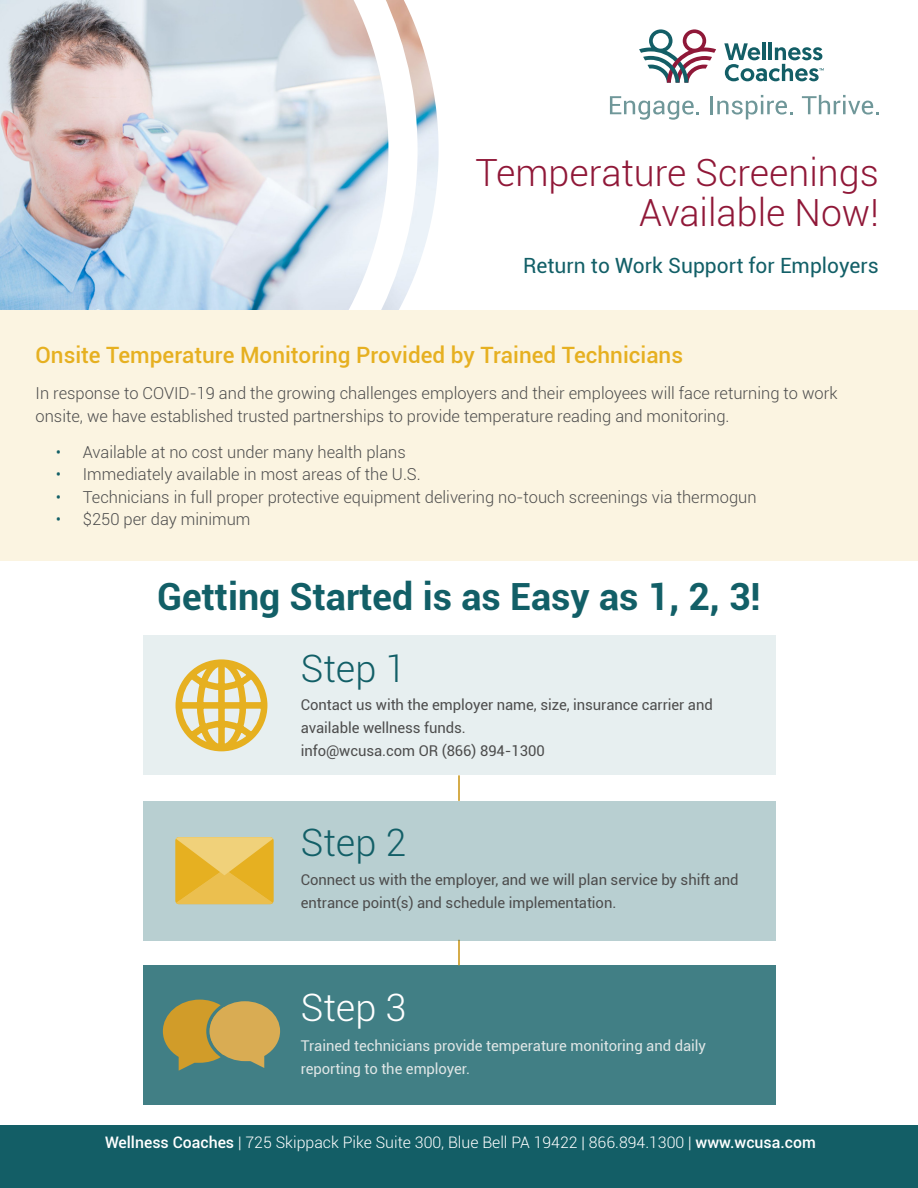
<style>
.page{position:relative;width:918px;height:1188px;background:#fff}
.page>*{position:absolute;margin:0;border:0;box-sizing:border-box;transform-origin:0 0}
.t1{font:300 37.8px "Roboto";color:#125f67}
.t2{font:300 37.8px "Roboto";color:#fff}
.t3{font:300 37.5px/40.5px "Roboto";color:#901838;text-align:right}
.t4{font:700 37.5px "Roboto";color:#125f67}
.t5{font:500 22.5px "Roboto";color:#e6b021}
.t6{font:21px "Roboto";color:#125f67}
.t7{font:300 16.5px/22.5px "Roboto";color:#4d4d4d}
.t8{font:300 15.9px "Roboto";color:#fff}
.t9{font:14.85px/23px "Roboto";letter-spacing:-.005em;color:#4d4d4d}
.t10{font:14.85px/23px "Roboto";letter-spacing:-.005em;color:#dfe6e6}
.s1{color:#125f67}
.s2{font-weight:500}
</style>
<div class="page">
<img style="left:0;top:0;width:338px;height:310px">
<div style="left:143px;top:636px;width:632px;height:139px;background:#e7eff0"></div>
<svg style="left:175px;top:659px;width:93px;height:93px"></svg>
<div style="left:0;top:1126px;width:918px;height:62px;background:#135e66"></div>
<hr style="left:458px;top:775px;width:2px;height:26px;background:#ce9e2a">
<div style="left:143px;top:965px;width:632px;height:140px;background:#417f85"></div>
<svg style="left:163px;top:1000px;width:117px;height:71px"></svg>
<hr style="left:458px;top:940px;width:2px;height:25px;background:#ce9e2a">
<div style="left:143px;top:801px;width:632px;height:139px;background:#b8cfd1"></div>
<svg style="left:175px;top:837px;width:99px;height:67px;background:#e9bd48"></svg>
<svg style="left:639px;top:29px;width:77px;height:54px"></svg>
<svg style="left:724px;top:43px;width:100px;height:38px"></svg>
<svg style="left:610px;top:96px;width:89px;height:24px"></svg>
<svg style="left:711px;top:95px;width:82px;height:24px"></svg>
<svg style="left:802px;top:95px;width:77px;height:20px"></svg>
<svg style="left:338px;top:0;width:101px;height:310px"></svg>
<div style="left:0;top:310px;width:918px;height:251px;background:#fbf4e1"></div>
<h2 class="t3" style="left:475px;top:154px;width:405px">Temperature Screenings<br>Available Now!</h2>
<p class="t6" style="left:523px;top:257px;width:357px">Return to Work Support for Employers</p>
<h3 class="t5" style="left:36px;top:346px;width:649px">Onsite Temperature Monitoring Provided by Trained Technicians</h3>
<p class="t7" style="left:36px;top:383px;width:803px">In response to COVID-19 and the growing challenges employers and their employees will face returning to work onsite, we have established trusted partnerships to provide temperature reading and monitoring.</p>
<p class="t7" style="left:56px;top:442px;width:352px"><span class="s1">•</span> Available at no cost under many health plans</p>
<p class="t7" style="left:56px;top:464px;width:367px"><span class="s1">•</span> Immediately available in most areas of the U.S.</p>
<p class="t7" style="left:56px;top:487px;width:702px"><span class="s1">•</span> Technicians in full proper protective equipment delivering no-touch screenings via thermogun</p>
<p class="t7" style="left:56px;top:509px;width:196px"><span class="s1">•</span> $250 per day minimum</p>
<h2 class="t4" style="left:157px;top:581px;width:605px">Getting Started is as Easy as 1, 2, 3!</h2>
<h1 class="t1" style="left:301px;top:651px;width:107px">Step 1</h1>
<p class="t9" style="left:301px;top:694px;width:413px">Contact us with the employer name, size, insurance carrier and available wellness funds.<br>info@wcusa.com OR (866) 894-1300</p>
<h1 class="t1" style="left:301px;top:826px;width:107px">Step 2</h1>
<p class="t9" style="left:301px;top:870px;width:439px">Connect us with the employer, and we will plan service by shift and entrance point(s) and schedule implementation.</p>
<h1 class="t2" style="left:301px;top:990px;width:107px">Step 3</h1>
<p class="t10" style="left:301px;top:1035px;width:407px">Trained technicians provide temperature monitoring and daily reporting to the employer.</p>
<p class="t8" style="left:105px;top:1135px;width:712px"><span class="s2">Wellness Coaches</span> | 725 Skippack Pike Suite 300, Blue Bell PA 19422 | 866.894.1300 | <span class="s2">www.wcusa.com</span></p>
</div>
